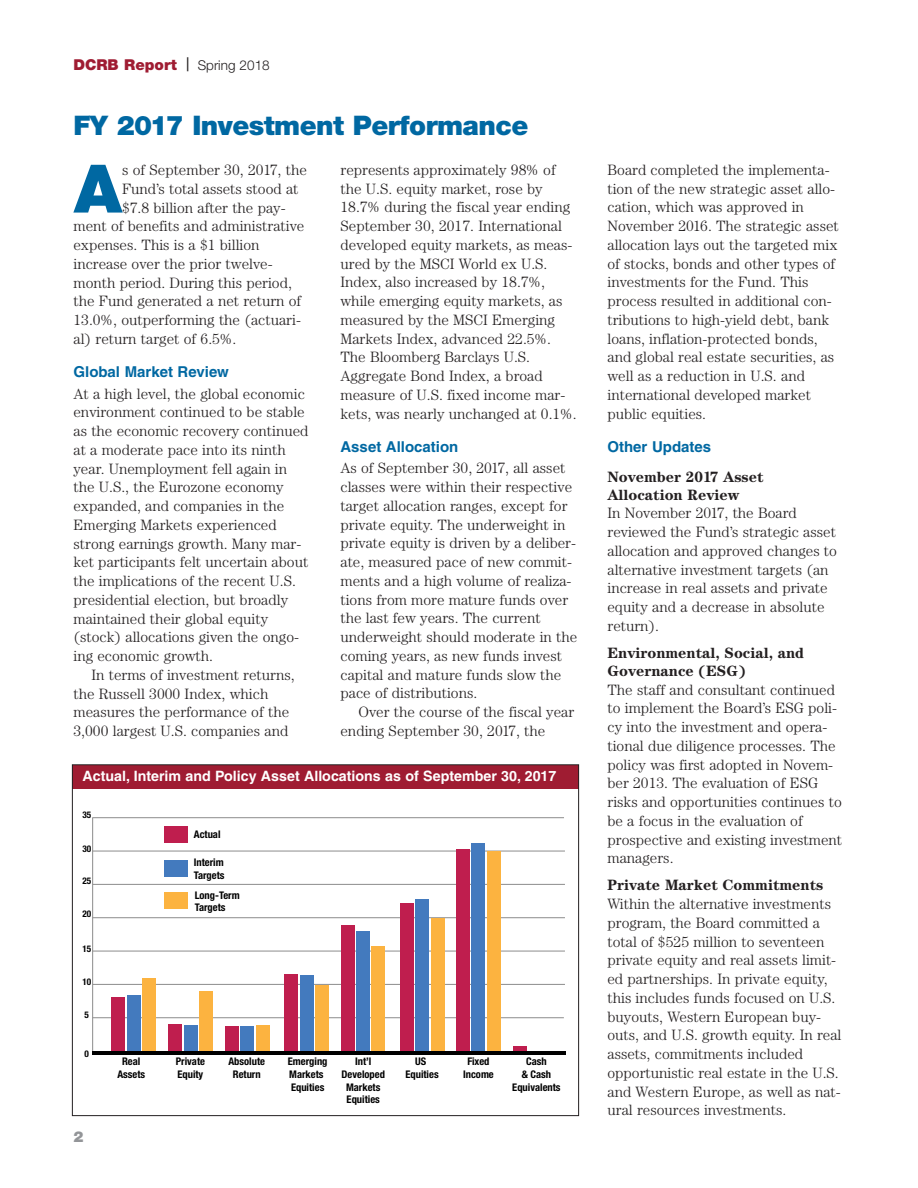
<style>
.page{position:relative;width:918px;height:1188px;background:#fff}
.page>*{position:absolute;margin:0;border:0;box-sizing:border-box;transform-origin:0 0}
.t1{font:900 66.9px "Helvetica Neue";color:#0068a2}
.t2{font:900 27px "Helvetica Neue";letter-spacing:-.02em;color:#0068a2}
.t3{font:300 15px/18.8px "Century";color:#231f20}
.t4{font:700 15px/18px "Century";color:#231f20}
.t5{font:700 15px "Helvetica";color:#0068a2}
.t6{font:900 15px "Helvetica Neue";color:#9f1c32}
.t7{font:900 15px "Helvetica Neue";color:#939598}
.t8{font:700 14.25px "Helvetica";color:#fff}
.t9{font:10.5px/12.6px "Helvetica Neue Condensed Bold+T42";color:#000;text-align:center}
.t10{font:9.15px "Helvetica Neue Condensed Bold+T42";color:#000}
.s1{font-family:"Sabon";font-weight:400;font-size:18px;color:#231f20}
.s2{font-weight:300;font-size:13.5px;color:#231f20}
</style>
<div class="page">
<hr style="left:92px;top:817px;width:1px;height:235px;background:#8c8c8c">
<hr style="left:93px;top:1017px;width:471px;height:1px;background:#8c8c8c">
<hr style="left:93px;top:984px;width:472px;height:1px;background:#8c8c8c">
<hr style="left:93px;top:951px;width:472px;height:1px;background:#8c8c8c">
<hr style="left:93px;top:917px;width:472px;height:1px;background:#8c8c8c">
<hr style="left:93px;top:884px;width:472px;height:1px;background:#8c8c8c">
<hr style="left:93px;top:851px;width:472px;height:1px;background:#8c8c8c">
<hr style="left:93px;top:817px;width:471px;height:1px;background:#8c8c8c">
<div style="left:164px;top:892px;width:24px;height:17px;background:#fcb340"></div>
<div style="left:487px;top:852px;width:14px;height:200px;background:#fcb340"></div>
<div style="left:431px;top:918px;width:14px;height:134px;background:#fcb340"></div>
<div style="left:371px;top:946px;width:14px;height:106px;background:#fcb340"></div>
<div style="left:315px;top:985px;width:14px;height:67px;background:#fcb340"></div>
<div style="left:256px;top:1025px;width:14px;height:27px;background:#fcb340"></div>
<div style="left:199px;top:991px;width:14px;height:60px;background:#fcb340"></div>
<div style="left:142px;top:978px;width:14px;height:74px;background:#fcb340"></div>
<div style="left:164px;top:860px;width:24px;height:17px;background:#437abe"></div>
<div style="left:472px;top:843px;width:13px;height:209px;background:#437abe"></div>
<div style="left:415px;top:900px;width:14px;height:152px;background:#437abe"></div>
<div style="left:356px;top:931px;width:14px;height:121px;background:#437abe"></div>
<div style="left:300px;top:976px;width:14px;height:76px;background:#437abe"></div>
<div style="left:241px;top:1026px;width:13px;height:26px;background:#437abe"></div>
<div style="left:184px;top:1025px;width:14px;height:26px;background:#437abe"></div>
<div style="left:127px;top:995px;width:14px;height:57px;background:#437abe"></div>
<div style="left:164px;top:827px;width:24px;height:16px;background:#bf1e4e"></div>
<div style="left:513px;top:1046px;width:14px;height:6px;background:#bf1e4e"></div>
<div style="left:456px;top:849px;width:14px;height:203px;background:#bf1e4e"></div>
<div style="left:400px;top:904px;width:14px;height:148px;background:#bf1e4e"></div>
<div style="left:341px;top:925px;width:13px;height:127px;background:#bf1e4e"></div>
<div style="left:285px;top:974px;width:13px;height:78px;background:#bf1e4e"></div>
<div style="left:225px;top:1026px;width:14px;height:26px;background:#bf1e4e"></div>
<div style="left:168px;top:1024px;width:14px;height:27px;background:#bf1e4e"></div>
<div style="left:112px;top:998px;width:13px;height:54px;background:#bf1e4e"></div>
<hr style="left:92px;top:1052px;width:473px;height:3px;background:#000">
<div style="left:72px;top:765px;width:507px;height:23px;background:#9f1c32"></div>
<p class="t6" style="left:74px;top:59px;width:198px">DCRB Report <span class="s1">|</span> <span class="s2">Spring 2018</span></p>
<h2 class="t2" style="left:74px;top:116px;width:457px">FY 2017 Investment Performance</h2>
<h1 class="t1" style="left:74px;top:165px;width:50px">A</h1>
<p class="t3" style="left:122px;top:162px;width:186px">s of September 30, 2017, the</p>
<p class="t3" style="left:122px;top:181px;width:178px">Fund’s total assets stood at</p>
<p class="t3" style="left:122px;top:199px;width:165px">$7.8 billion after the pay-</p>
<p class="t3" style="left:74px;top:218px;width:232px">ment of benefits and administrative</p>
<p class="t3" style="left:74px;top:237px;width:188px">expenses. This is a $1 billion</p>
<p class="t3" style="left:74px;top:256px;width:201px">increase over the prior twelve-</p>
<p class="t3" style="left:74px;top:274px;width:220px">month period. During this period,</p>
<p class="t3" style="left:74px;top:293px;width:229px">the Fund generated a net return of</p>
<p class="t3" style="left:74px;top:312px;width:229px">13.0%, outperforming the (actuari-</p>
<p class="t3" style="left:74px;top:331px;width:164px">al) return target of 6.5%.</p>
<p class="t5" style="left:74px;top:366px;width:157px">Global Market Review</p>
<p class="t3" style="left:74px;top:385px;width:237px">At a high level, the global economic environment continued to be stable as the economic recovery continued at a moderate pace into its ninth year. Unemployment fell again in the U.S., the Eurozone economy expanded, and companies in the Emerging Markets experienced strong earnings growth. Many mar&shy;ket participants felt uncertain about the implications of the recent U.S. presidential election, but broadly maintained their global equity (stock) allocations given the ongo&shy;ing economic growth.</p>
<p class="t3" style="left:74px;top:667px;width:223px;text-indent:18px">In terms of investment returns, the Russell 3000 Index, which measures the performance of the<br>3,000 largest U.S. companies and</p>
<p class="t3" style="left:340px;top:162px;width:238px">represents approximately 98% of the U.S. equity market, rose by<br>18.7% during the fiscal year ending<br>September 30, 2017. International developed equity markets, as meas&shy;ured by the MSCI World ex U.S.<br>Index, also increased by 18.7%, while emerging equity markets, as measured by the MSCI Emerging<br>Markets Index, advanced 22.5%.<br>The Bloomberg Barclays U.S.<br>Aggregate Bond Index, a broad measure of U.S. fixed income mar&shy;kets, was nearly unchanged at 0.1%.</p>
<p class="t5" style="left:340px;top:441px;width:119px">Asset Allocation</p>
<p class="t3" style="left:340px;top:460px;width:238px">As of September 30, 2017, all asset classes were within their respective target allocation ranges, except for private equity. The underweight in private equity is driven by a deliber&shy;ate, measured pace of new commit&shy;ments and a high volume of realiza&shy;tions from more mature funds over the last few years. The current underweight should moderate in the coming years, as new funds invest capital and mature funds slow the pace of distributions.</p>
<p class="t3" style="left:340px;top:704px;width:235px;text-indent:18px">Over the course of the fiscal year ending September 30, 2017, the</p>
<p class="t8" style="left:82px;top:771px;width:476px">Actual, Interim and Policy Asset Allocations as of September 30, 2017</p>
<p class="t10" style="left:82px;top:812px;width:10px">35</p>
<p class="t10" style="left:82px;top:845px;width:10px">30</p>
<p class="t10" style="left:82px;top:878px;width:10px">25</p>
<p class="t10" style="left:82px;top:910px;width:10px">20</p>
<p class="t10" style="left:82px;top:946px;width:10px">15</p>
<p class="t10" style="left:82px;top:978px;width:10px">10</p>
<p class="t10" style="left:85px;top:1012px;width:6px">5</p>
<p class="t10" style="left:85px;top:1051px;width:6px">0</p>
<p class="t7" style="left:74px;top:1131px;width:12px">2</p>
<p class="t9" style="left:194px;top:829px;width:28px">Actual</p>
<p class="t9" style="left:194px;top:857px;width:32px;text-align:left">Interim<br>Targets</p>
<p class="t9" style="left:195px;top:890px;width:46px;text-align:left">Long-Term<br>Targets</p>
<p class="t9" style="left:117px;top:1056px;width:29px">Real<br>Assets</p>
<p class="t9" style="left:176px;top:1056px;width:31px;text-align:left">Private<br>Equity</p>
<p class="t9" style="left:228px;top:1056px;width:38px">Absolute<br>Return</p>
<p class="t9" style="left:288px;top:1056px;width:41px;text-align:left">Emerging<br>Markets<br>Equities</p>
<p class="t9" style="left:342px;top:1056px;width:45px">Int’l<br>Developed<br>Markets<br>Equities</p>
<p class="t9" style="left:405px;top:1056px;width:35px">US<br>Equities</p>
<p class="t9" style="left:463px;top:1056px;width:32px">Fixed<br>Income</p>
<p class="t9" style="left:512px;top:1056px;width:50px">Cash<br>&amp; Cash<br>Equivalents</p>
<p class="t3" style="left:608px;top:162px;width:233px">Board completed the implementa&shy;tion of the new strategic asset allo&shy;cation, which was approved in November 2016. The strategic asset allocation lays out the targeted mix of stocks, bonds and other types of investments for the Fund. This process resulted in additional con&shy;tributions to high-yield debt, bank loans, inflation-protected bonds, and global real estate securities, as well as a reduction in U.S. and international developed market public equities.</p>
<p class="t5" style="left:608px;top:441px;width:105px">Other Updates</p>
<p class="t4" style="left:608px;top:469px;width:158px">November 2017 Asset<br>Allocation Review</p>
<p class="t3" style="left:608px;top:505px;width:231px">In November 2017, the Board reviewed the Fund’s strategic asset allocation and approved changes to alternative investment targets (an increase in real assets and private equity and a decrease in absolute return).</p>
<p class="t4" style="left:608px;top:645px;width:198px">Environmental, Social, and<br>Governance (ESG)</p>
<p class="t3" style="left:608px;top:682px;width:236px">The staff and consultant continued to implement the Board’s ESG poli&shy;cy into the investment and opera&shy;tional due diligence processes. The policy was first adopted in Novem&shy;ber 2013. The evaluation of ESG risks and opportunities continues to be a focus in the evaluation of prospective and existing investment managers.</p>
<p class="t4" style="left:608px;top:878px;width:217px">Private Market Commitments</p>
<p class="t3" style="left:608px;top:896px;width:235px">Within the alternative investments program, the Board committed a total of $525 million to seventeen private equity and real assets limit&shy;ed partnerships. In private equity, this includes funds focused on U.S. buyouts, Western European buy&shy;outs, and U.S. growth equity. In real assets, commitments included opportunistic real estate in the U.S. and Western Europe, as well as nat&shy;ural resources investments.</p>
</div>
